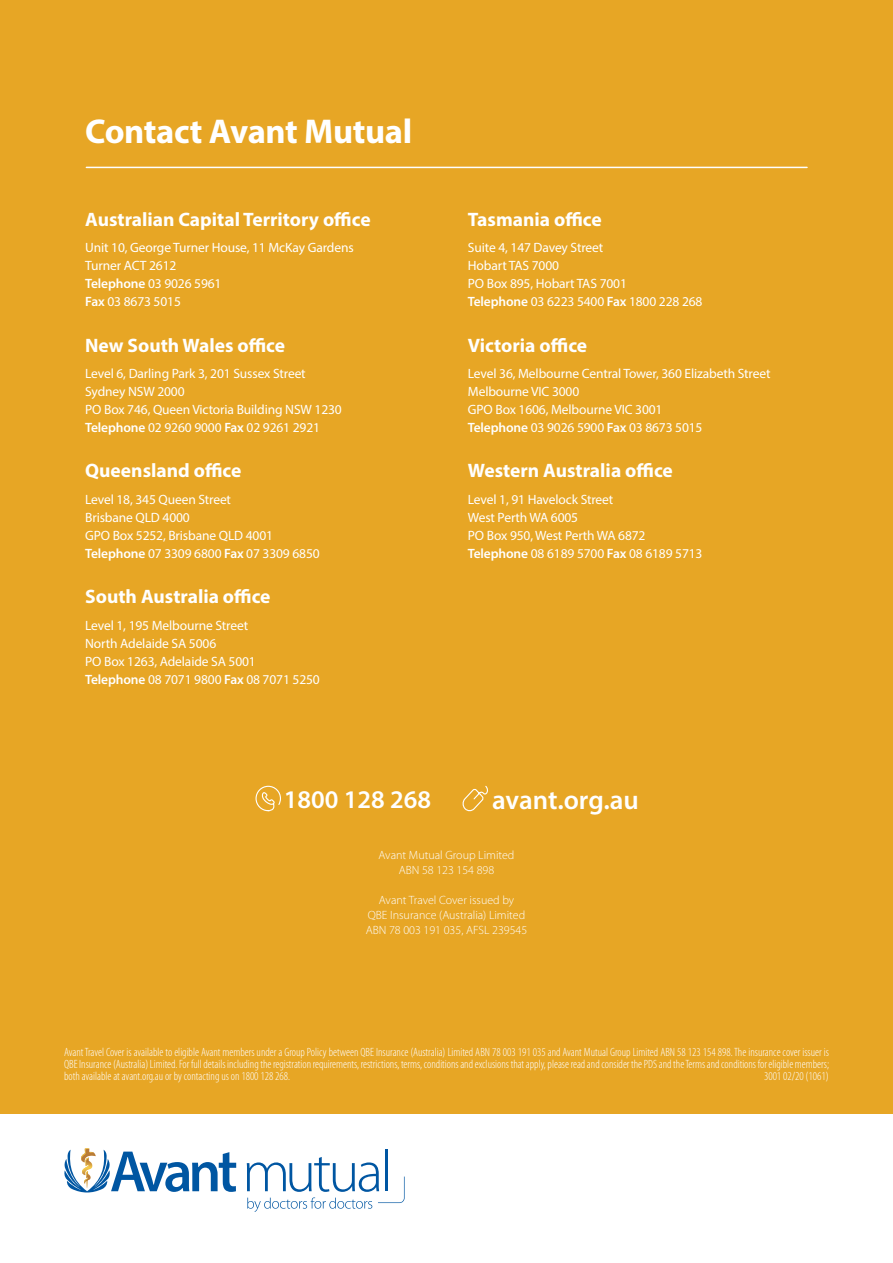
<style>
.page{position:relative;width:893px;height:1263px;background:#fff}
.page>*{position:absolute;margin:0;border:0;box-sizing:border-box;transform-origin:0 0}
.t1{font:700 34.5px "Myriad Pro";letter-spacing:-.01em;color:#fff}
.t2{font:600 27px "Myriad Pro";letter-spacing:-.005em;color:#fff}
.t3{font:600 25.5px "Myriad Pro";color:#fff}
.t4{font:700 19.5px "Myriad Pro";color:#fff}
.t5{font:13.5px/18px "Myriad Pro";letter-spacing:-.01em;color:#fff}
.t6{font:300 condensed 12px/12px "Myriad Pro";color:#fff;text-align:justify}
.t7{font:300 12px/15px "Myriad Pro";color:#fff;text-align:center}
.s1{font-weight:600}
</style>
<div class="page">
<div style="left:0;top:0;width:893px;height:1114px;background:#e7a625"></div>
<svg style="left:247px;top:1157px;width:158px;height:55px"></svg>
<hr style="left:385px;top:1149px;width:3px;height:42px;background:#0056a2">
<svg style="left:64px;top:1148px;width:172px;height:44px"></svg>
<hr style="left:86px;top:167px;width:721px;height:1px;background:#fff">
<svg style="left:255px;top:785px;width:26px;height:27px"></svg>
<svg style="left:462px;top:785px;width:26px;height:27px"></svg>
<h1 class="t1" style="left:85px;top:109px;width:329px">Contact Avant Mutual</h1>
<h3 class="t4" style="left:85px;top:206px;width:287px">Australian Capital Territory office</h3>
<p class="t5" style="left:85px;top:239px;width:270px">Unit 10, George Turner House, 11 McKay Gardens<br>Turner ACT 2612<br><span class="s1">Telephone</span> 03 9026 5961<br><span class="s1">Fax</span> 03 8673 5015</p>
<h3 class="t4" style="left:85px;top:332px;width:201px">New South Wales office</h3>
<p class="t5" style="left:85px;top:364px;width:258px">Level 6, Darling Park 3, 201 Sussex Street Sydney NSW 2000<br>PO Box 746, Queen Victoria Building NSW 1230<br><span class="s1">Telephone</span> 02 9260 9000 <span class="s1">Fax</span> 02 9261 2921</p>
<h3 class="t4" style="left:85px;top:458px;width:158px">Queensland office</h3>
<p class="t5" style="left:85px;top:490px;width:236px">Level 18, 345 Queen Street<br>Brisbane QLD 4000<br>GPO Box 5252, Brisbane QLD 4001<br><span class="s1">Telephone</span> 07 3309 6800 <span class="s1">Fax</span> 07 3309 6850</p>
<h3 class="t4" style="left:85px;top:584px;width:187px">South Australia office</h3>
<p class="t5" style="left:85px;top:616px;width:236px">Level 1, 195 Melbourne Street<br>North Adelaide SA 5006<br>PO Box 1263, Adelaide SA 5001<br><span class="s1">Telephone</span> 08 7071 9800 <span class="s1">Fax</span> 08 7071 5250</p>
<h3 class="t4" style="left:468px;top:206px;width:135px">Tasmania office</h3>
<p class="t5" style="left:468px;top:239px;width:236px">Suite 4, 147 Davey Street<br>Hobart TAS 7000<br>PO Box 895, Hobart TAS 7001<br><span class="s1">Telephone</span> 03 6223 5400 <span class="s1">Fax</span> 1800 228 268</p>
<h3 class="t4" style="left:468px;top:332px;width:121px">Victoria office</h3>
<p class="t5" style="left:468px;top:364px;width:304px">Level 36, Melbourne Central Tower, 360 Elizabeth Street Melbourne VIC 3000<br>GPO Box 1606, Melbourne VIC 3001<br><span class="s1">Telephone</span> 03 9026 5900 <span class="s1">Fax</span> 03 8673 5015</p>
<h3 class="t4" style="left:468px;top:458px;width:206px">Western Australia office</h3>
<p class="t5" style="left:468px;top:490px;width:236px">Level 1, 91 Havelock Street<br>West Perth WA 6005<br>PO Box 950, West Perth WA 6872<br><span class="s1">Telephone</span> 08 6189 5700 <span class="s1">Fax</span> 08 6189 5713</p>
<h3 class="t3" style="left:284px;top:783px;width:149px">1800 128 268</h3>
<h2 class="t2" style="left:492px;top:782px;width:148px">avant.org.au</h2>
<p class="t7" style="left:378px;top:848px;width:138px">Avant Mutual Group Limited<br>ABN 58 123 154 898</p>
<p class="t7" style="left:366px;top:893px;width:163px">Avant Travel Cover issued by<br>QBE Insurance (Australia) Limited<br>ABN 78 003 191 035, AFSL 239545</p>
<p class="t6" style="left:64px;top:1046px;width:766px">Avant Travel Cover is available to eligible Avant members under a Group Policy between QBE Insurance (Australia) Limited ABN 78 003 191 035 and Avant Mutual Group Limited ABN 58 123 154 898. The insurance cover issuer is QBE Insurance (Australia) Limited. For full details including the registration requirements, restrictions, terms, conditions and exclusions that apply, please read and consider the PDS and the Terms and conditions for eligible members; both available at avant.org.au or by contacting us on 1800 128 268.</p>
<p class="t6" style="left:764px;top:1070px;width:66px">3001 02/20 (1061)</p>
</div>
